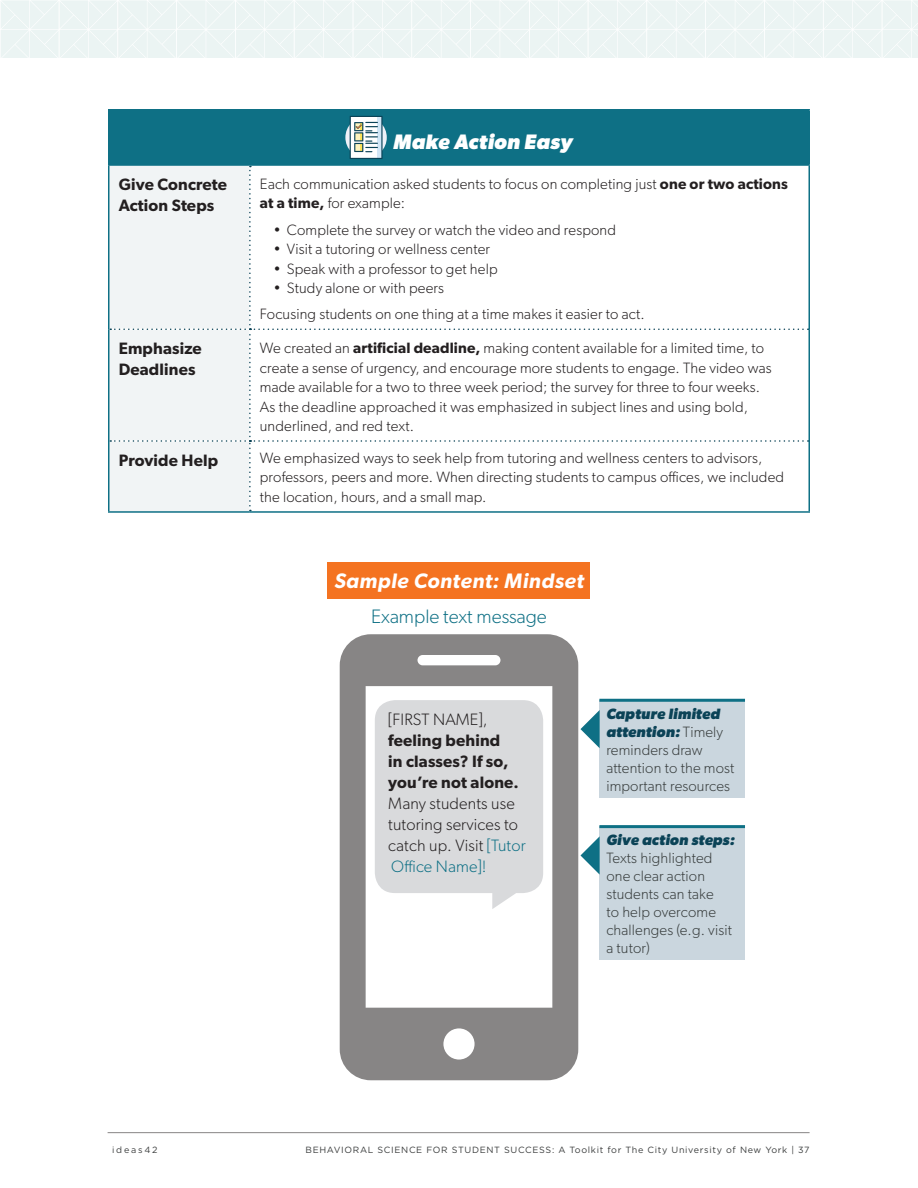
<style>
.page{position:relative;width:918px;height:1188px;background:#fff}
.page>*{position:absolute;margin:0;border:0;box-sizing:border-box;transform-origin:0 0}
.t1{font:italic 600 21px "Gibson";letter-spacing:.025em;color:#fff}
.t2{font:italic 700 21px "Gibson";letter-spacing:.01em;color:#fff}
.t3{font:300 19.5px "Gibson";color:#0e7085}
.t4{font:600 16.5px/21px "Gibson";letter-spacing:.01em;color:#231f20}
.t5{font:300 16.5px/21px "Gibson";letter-spacing:.01em;color:#231f20}
.t6{font:300 15px/19.5px "Gibson";letter-spacing:.01em;color:#231f20}
.t7{font:300 15px/18px "Gibson";letter-spacing:.01em;color:#383d3d}
.t8{font:italic 700 15px "Gibson";letter-spacing:.005em;color:#0b4357}
.t9{font:9px "Gotham";letter-spacing:.075em;color:#3b3d3d}
.t10{font:9px "Gotham";letter-spacing:.2em;color:#3b3d3d}
.s1{font-weight:600}
.s2{color:#0e7085}
.s3{font-weight:700;font-style:italic;color:#0b4357}
</style>
<div class="page">
<svg style="left:1px;top:0;width:917px;height:58px"></svg>
<hr style="left:108px;top:1132px;width:702px;height:1px;background:#878585">
<div style="left:328px;top:562px;width:262px;height:37px;background:#f47321"></div>
<div style="left:109px;top:110px;width:700px;height:55px;background:#0e7085"></div>
<svg style="left:110px;top:166px;width:698px;height:345px"></svg>
<hr style="left:108px;top:164px;width:142px;height:2px;background:#0e7085">
<hr style="left:108px;top:166px;width:2px;height:163px;background:#0e7085">
<hr style="left:250px;top:164px;width:560px;height:2px;background:#0e7085">
<hr style="left:808px;top:166px;width:2px;height:163px;background:#0e7085">
<hr style="left:108px;top:329px;width:2px;height:112px;background:#0e7085">
<hr style="left:808px;top:329px;width:2px;height:112px;background:#0e7085">
<hr style="left:108px;top:441px;width:2px;height:70px;background:#0e7085">
<hr style="left:808px;top:441px;width:2px;height:70px;background:#0e7085">
<hr style="left:108px;top:511px;width:142px;height:2px;background:#0e7085">
<hr style="left:250px;top:511px;width:560px;height:2px;background:#0e7085">
<hr style="left:108px;top:111px;width:2px;height:53px;background:#0e7085">
<hr style="left:808px;top:111px;width:2px;height:53px;background:#0e7085">
<hr style="left:108px;top:109px;width:142px;height:2px;background:#0e7085">
<hr style="left:250px;top:109px;width:560px;height:2px;background:#0e7085">
<svg style="left:345px;top:117px;width:42px;height:41px"></svg>
<svg style="left:350px;top:116px;width:33px;height:43px"></svg>
<svg style="left:340px;top:634px;width:238px;height:446px;fill:#878585"></svg>
<svg style="left:375px;top:700px;width:168px;height:209px;background:#dcddde"></svg>
<div style="left:600px;top:700px;width:145px;height:98px;background:#cad6de"></div>
<svg style="left:581px;top:710px;width:19px;height:38px"></svg>
<hr style="left:599px;top:699px;width:146px;height:3px;background:#0e7085">
<div style="left:600px;top:827px;width:145px;height:133px;background:#cad6de"></div>
<svg style="left:581px;top:836px;width:19px;height:39px"></svg>
<hr style="left:599px;top:825px;width:146px;height:3px;background:#0e7085">
<h1 class="t2" style="left:393px;top:129px;width:181px">Make Action Easy</h1>
<p class="t4" style="left:119px;top:174px;width:110px">Give Concrete<br>Action Steps</p>
<p class="t6" style="left:260px;top:174px;width:530px">Each communication asked students to focus on completing just <span class="s1">one or two actions at a time,</span> for example:</p>
<p class="t6" style="left:273px;top:219px;width:344px">• Complete the survey or watch the video and respond</p>
<p class="t6" style="left:273px;top:239px;width:218px">• Visit a tutoring or wellness center</p>
<p class="t6" style="left:273px;top:258px;width:226px">• Speak with a professor to get help</p>
<p class="t6" style="left:260px;top:275px;width:386px;line-height:26.2px;text-indent:14px">• Study alone or with peers<br>Focusing students on one thing at a time makes it easier to act.</p>
<p class="t4" style="left:119px;top:338px;width:84px">Emphasize<br>Deadlines</p>
<p class="t6" style="left:260px;top:338px;width:513px">We created an <span class="s1">artificial deadline,</span> making content available for a limited time, to create a sense of urgency, and encourage more students to engage. The video was made available for a two to three week period; the survey for three to four weeks.<br>As the deadline approached it was emphasized in subject lines and using bold, underlined, and red text.</p>
<p class="t4" style="left:119px;top:450px;width:101px">Provide Help</p>
<p class="t6" style="left:260px;top:448px;width:526px">We emphasized ways to seek help from tutoring and wellness centers to advisors, professors, peers and more. When directing students to campus offices, we included the location, hours, and a small map.</p>
<h1 class="t1" style="left:334px;top:569px;width:251px">Sample Content: Mindset</h1>
<h2 class="t3" style="left:371px;top:604px;width:177px">Example text message</h2>
<p class="t5" style="left:388px;top:708px;width:101px">[FIRST NAME],</p>
<p class="t4" style="left:388px;top:729px;width:132px">feeling behind<br>in classes? If so, you’re not alone.</p>
<p class="t5" style="left:388px;top:792px;width:139px">Many students use tutoring services to catch up. Visit <span class="s2">[Tutor<br>Office Name]!</span></p>
<p class="t7" style="left:606px;top:705px;width:130px"><span class="s3">Capture limited attention:</span> Timely reminders draw attention to the most important resources</p>
<p class="t8" style="left:606px;top:831px;width:130px">Give action steps:</p>
<p class="t7" style="left:606px;top:849px;width:127px">Texts highlighted one clear action students can take<br>to help overcome challenges (e.g. visit a tutor)</p>
<p class="t10" style="left:112px;top:1145px;width:47px">ideas42</p>
<p class="t9" style="left:306px;top:1145px;width:506px">BEHAVIORAL SCIENCE FOR STUDENT SUCCESS: A Toolkit for The City University of New York | 37</p>
</div>
